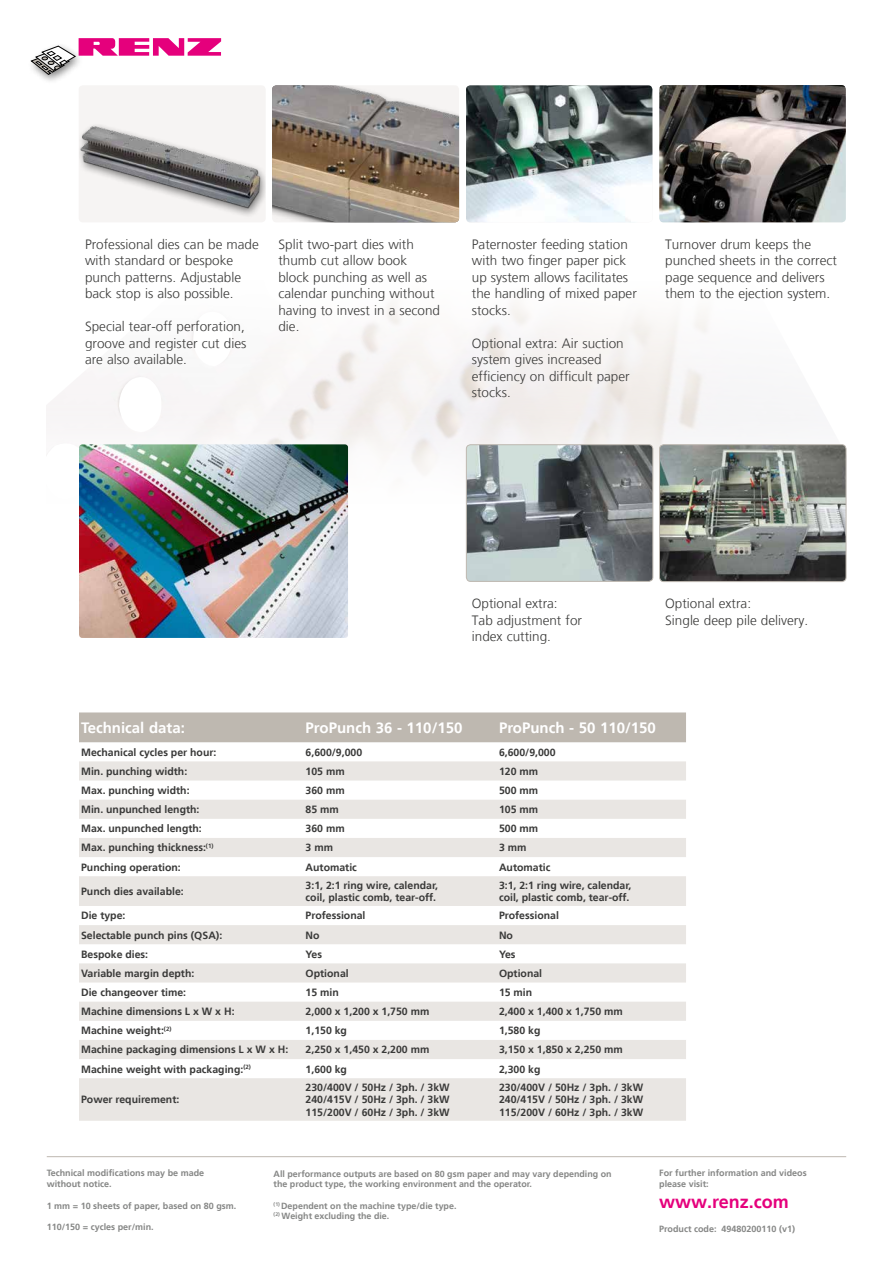
<style>
.page{position:relative;width:893px;height:1263px;background:#fff}
.page>*{position:absolute;margin:0;border:0;box-sizing:border-box;transform-origin:0 0}
.t1{font:700 18px "Frutiger LT";color:#e5007c}
.t2{font:700 15px "Frutiger LT";color:#fff}
.t3{font:300 13.5px/16.5px "Frutiger LT";color:#3a3a39}
.t4{font:700 10.5px/12.6px "Frutiger LT";color:#3a3a39}
.t5{font:700 9px/10.8px "Frutiger LT";color:#868786}
.t6{font:700 8.85px/10.6px "Frutiger LT";color:#868786}
</style>
<div class="page">
<hr style="left:47px;top:1156px;width:799px;height:1px;background:#beb8b0">
<div style="left:26px;top:42px;width:58px;height:43px;background:#000;opacity:.5"></div>
<svg style="left:31px;top:38px;width:190px;height:37px"></svg>
<img style="left:79px;top:86px;width:187px;height:136px">
<img style="left:272px;top:85px;width:187px;height:137px">
<div style="left:79px;top:712px;width:607px;height:30px;background:#beb8b0"></div>
<svg style="left:79px;top:761px;width:607px;height:360px;fill:#e9e6e3"></svg>
<img style="left:466px;top:85px;width:186px;height:137px">
<img style="left:659px;top:85px;width:187px;height:137px">
<img style="left:466px;top:445px;width:187px;height:136px">
<div style="left:466px;top:444px;width:187px;height:138px;border:1px solid #beb8b0;border-radius:4px"></div>
<img style="left:659px;top:445px;width:187px;height:137px">
<div style="left:659px;top:444px;width:187px;height:138px;border:1px solid #beb8b0;border-radius:4px"></div>
<img style="left:79px;top:444px;width:269px;height:194px">
<p class="t3" style="left:85px;top:236px;width:175px">Professional dies can be made with standard or bespoke punch patterns. Adjustable back stop is also possible.</p>
<p class="t3" style="left:85px;top:319px;width:163px;text-align:justify">Special tear-off perforation, groove and register cut dies are also available.</p>
<p class="t3" style="left:472px;top:236px;width:167px">Paternoster feeding station with two finger paper pick up system allows facilitates the handling of mixed paper stocks.</p>
<p class="t3" style="left:472px;top:335px;width:159px">Optional extra: Air suction system gives increased efficiency on difficult paper stocks.</p>
<p class="t3" style="left:278px;top:236px;width:163px">Split two-part dies with thumb cut allow book block punching as well as calendar punching without having to invest in a second die.</p>
<p class="t3" style="left:665px;top:236px;width:173px">Turnover drum keeps the punched sheets in the correct page sequence and delivers them to the ejection system.</p>
<p class="t3" style="left:472px;top:596px;width:112px">Optional extra:<br>Tab adjustment for index cutting.</p>
<p class="t3" style="left:665px;top:596px;width:144px">Optional extra:<br>Single deep pile delivery.</p>
<h2 class="t2" style="left:81px;top:719px;width:105px">Technical data:</h2>
<h2 class="t2" style="left:306px;top:719px;width:158px">ProPunch 36 - 110/150</h2>
<h2 class="t2" style="left:499px;top:719px;width:158px">ProPunch - 50 110/150</h2>
<p class="t4" style="left:81px;top:746px;width:137px">Mechanical cycles per hour:</p>
<p class="t4" style="left:306px;top:746px;width:58px">6,600/9,000</p>
<p class="t4" style="left:499px;top:746px;width:58px">6,600/9,000</p>
<p class="t4" style="left:81px;top:765px;width:108px">Min. punching width:</p>
<p class="t4" style="left:306px;top:765px;width:41px">105 mm</p>
<p class="t4" style="left:499px;top:765px;width:41px">120 mm</p>
<p class="t4" style="left:81px;top:784px;width:110px">Max. punching width:</p>
<p class="t4" style="left:306px;top:784px;width:41px">360 mm</p>
<p class="t4" style="left:499px;top:784px;width:41px">500 mm</p>
<p class="t4" style="left:81px;top:803px;width:120px">Min. unpunched length:</p>
<p class="t4" style="left:306px;top:803px;width:35px">85 mm</p>
<p class="t4" style="left:499px;top:803px;width:41px">105 mm</p>
<p class="t4" style="left:81px;top:822px;width:122px">Max. unpunched length:</p>
<p class="t4" style="left:306px;top:822px;width:41px">360 mm</p>
<p class="t4" style="left:499px;top:822px;width:41px">500 mm</p>
<p class="t4" style="left:81px;top:841px;width:134px">Max. punching thickness:<sup>(1)</sup></p>
<p class="t4" style="left:306px;top:841px;width:29px">3 mm</p>
<p class="t4" style="left:499px;top:841px;width:29px">3 mm</p>
<p class="t4" style="left:81px;top:861px;width:101px">Punching operation:</p>
<p class="t4" style="left:306px;top:861px;width:53px">Automatic</p>
<p class="t4" style="left:499px;top:861px;width:53px">Automatic</p>
<p class="t4" style="left:81px;top:885px;width:104px">Punch dies available:</p>
<p class="t4" style="left:306px;top:879px;width:134px">3:1, 2:1 ring wire, calendar, coil, plastic comb, tear-off.</p>
<p class="t4" style="left:499px;top:879px;width:134px">3:1, 2:1 ring wire, calendar, coil, plastic comb, tear-off.</p>
<p class="t4" style="left:81px;top:909px;width:46px">Die type:</p>
<p class="t4" style="left:306px;top:909px;width:61px">Professional</p>
<p class="t4" style="left:499px;top:909px;width:61px">Professional</p>
<p class="t4" style="left:81px;top:929px;width:143px">Selectable punch pins (QSA):</p>
<p class="t4" style="left:306px;top:929px;width:15px">No</p>
<p class="t4" style="left:499px;top:929px;width:15px">No</p>
<p class="t4" style="left:81px;top:948px;width:69px">Bespoke dies:</p>
<p class="t4" style="left:306px;top:948px;width:18px">Yes</p>
<p class="t4" style="left:499px;top:948px;width:18px">Yes</p>
<p class="t4" style="left:81px;top:967px;width:115px">Variable margin depth:</p>
<p class="t4" style="left:306px;top:967px;width:45px">Optional</p>
<p class="t4" style="left:499px;top:967px;width:45px">Optional</p>
<p class="t4" style="left:81px;top:986px;width:107px">Die changeover time:</p>
<p class="t4" style="left:306px;top:986px;width:35px">15 min</p>
<p class="t4" style="left:499px;top:986px;width:35px">15 min</p>
<p class="t4" style="left:81px;top:1005px;width:155px">Machine dimensions L x W x H:</p>
<p class="t4" style="left:306px;top:1005px;width:125px">2,000 x 1,200 x 1,750 mm</p>
<p class="t4" style="left:499px;top:1005px;width:125px">2,400 x 1,400 x 1,750 mm</p>
<p class="t4" style="left:81px;top:1024px;width:92px">Machine weight:<sup>(2)</sup></p>
<p class="t4" style="left:306px;top:1024px;width:43px">1,150 kg</p>
<p class="t4" style="left:499px;top:1024px;width:43px">1,580 kg</p>
<p class="t4" style="left:81px;top:1043px;width:209px">Machine packaging dimensions L x W x H:</p>
<p class="t4" style="left:306px;top:1043px;width:125px">2,250 x 1,450 x 2,200 mm</p>
<p class="t4" style="left:499px;top:1043px;width:125px">3,150 x 1,850 x 2,250 mm</p>
<p class="t4" style="left:81px;top:1063px;width:171px">Machine weight with packaging:<sup>(2)</sup></p>
<p class="t4" style="left:306px;top:1063px;width:43px">1,600 kg</p>
<p class="t4" style="left:499px;top:1063px;width:43px">2,300 kg</p>
<p class="t4" style="left:81px;top:1093px;width:100px">Power requirement:</p>
<p class="t4" style="left:306px;top:1081px;width:146px;text-align:justify">230/400V / 50Hz / 3ph. / 3kW 240/415V / 50Hz / 3ph. / 3kW 115/200V / 60Hz / 3ph. / 3kW</p>
<p class="t4" style="left:499px;top:1081px;width:146px;text-align:justify">230/400V / 50Hz / 3ph. / 3kW 240/415V / 50Hz / 3ph. / 3kW 115/200V / 60Hz / 3ph. / 3kW</p>
<p class="t5" style="left:47px;top:1168px;width:159px">Technical modifications may be made without notice.</p>
<p class="t5" style="left:47px;top:1200px;width:191px">1 mm = 10 sheets of paper, based on 80 gsm.</p>
<p class="t5" style="left:47px;top:1222px;width:108px">110/150 = cycles per/min.</p>
<p class="t6" style="left:274px;top:1168px;width:340px">All performance outputs are based on 80 gsm paper and may vary depending on the product type, the working environment and the operator.</p>
<p class="t6" style="left:274px;top:1200px;width:184px"><sup>(1)</sup> Dependent on the machine type/die type. <sup>(2)</sup> Weight excluding the die.</p>
<p class="t5" style="left:659px;top:1168px;width:149px">For further information and videos please visit:</p>
<h1 class="t1" style="left:659px;top:1191px;width:131px">www.renz.com</h1>
<p class="t5" style="left:659px;top:1224px;width:137px">Product code: 49480200110 (v1)</p>
</div>
